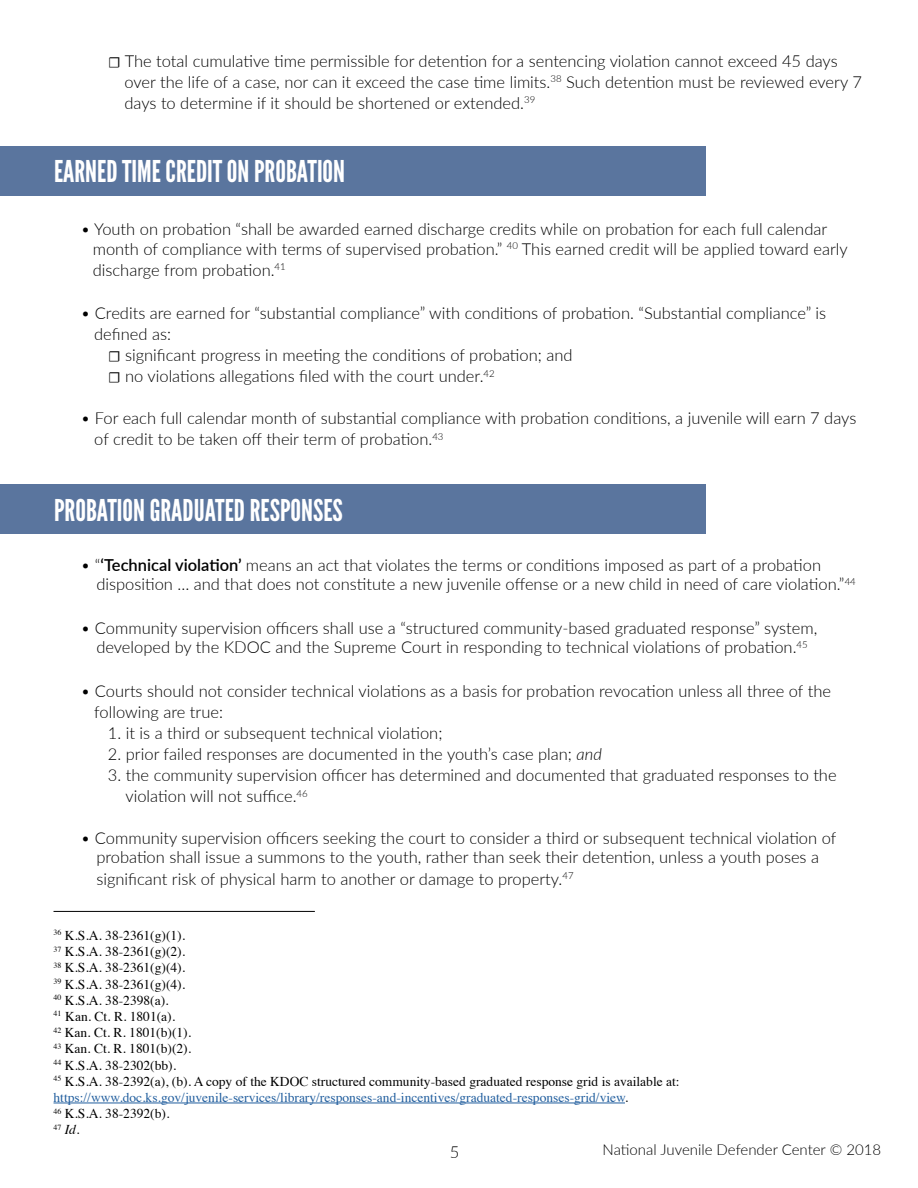
<style>
.page{position:relative;width:918px;height:1188px;background:#fff}
.page>*{position:absolute;margin:0;border:0;box-sizing:border-box;transform-origin:0 0}
.t1{font:30px "League Gothic";color:#fff}
.t2{font:300 16.5px/21px "Lato";color:#000}
.t3{font:300 15px "Lato";color:#000}
.t4{font:13.5px/16.2px "Times";color:#000}
.s1{font-family:"Minion Pro";font-weight:400;font-size:15px}
.s2{font-weight:600}
.s3{font-style:italic}
.s4{color:#215e9e}
</style>
<div class="page">
<div style="left:0;top:146px;width:706px;height:50px;background:#5a759e"></div>
<div style="left:0;top:484px;width:706px;height:50px;background:#5a759e"></div>
<hr style="left:54px;top:1103px;width:571px;height:1px;background:#215e9e">
<hr style="left:54px;top:911px;width:261px;height:1px;background:#000">
<p class="t2" style="left:108px;top:50px;width:731px"><span class="s1">☐</span> The total cumulative time permissible for detention for a sentencing violation cannot exceed 45 days</p>
<p class="t2" style="left:124px;top:71px;width:739px">over the life of a case, nor can it exceed the case time limits.<sup>38</sup> Such detention must be reviewed every 7 days to determine if it should be shortened or extended.<sup>39</sup></p>
<h1 class="t1" style="left:54px;top:153px;width:293px">EARNED TIME CREDIT ON PROBATION</h1>
<p class="t2" style="left:81px;top:218px;width:748px">• Youth on probation “shall be awarded earned discharge credits while on probation for each full calendar</p>
<p class="t2" style="left:93px;top:238px;width:757px">month of compliance with terms of supervised probation.” <sup>40</sup> This earned credit will be applied toward early discharge from probation.<sup>41</sup></p>
<p class="t2" style="left:81px;top:302px;width:747px">• Credits are earned for “substantial compliance” with conditions of probation. “Substantial compliance” is</p>
<p class="t2" style="left:94px;top:323px;width:78px">defined as:</p>
<p class="t2" style="left:108px;top:344px;width:466px"><span class="s1">☐</span> significant progress in meeting the conditions of probation; and</p>
<p class="t2" style="left:108px;top:365px;width:388px"><span class="s1">☐</span> no violations allegations filed with the court under.<sup>42</sup></p>
<p class="t2" style="left:94px;top:407px;width:764px;text-indent:-13px">• For each full calendar month of substantial compliance with probation conditions, a juvenile will earn 7 days of credit to be taken off their term of probation.<sup>43</sup></p>
<h1 class="t1" style="left:54px;top:492px;width:290px">PROBATION GRADUATED RESPONSES</h1>
<p class="t2" style="left:81px;top:554px;width:742px">• “<span class="s2">‘Technical violation’</span> means an act that violates the terms or conditions imposed as part of a probation</p>
<p class="t2" style="left:96px;top:573px;width:761px">disposition … and that does not constitute a new juvenile offense or a new child in need of care violation.”<sup>44</sup></p>
<p class="t2" style="left:81px;top:617px;width:738px">• Community supervision officers shall use a “structured community-based graduated response” system,</p>
<p class="t2" style="left:96px;top:636px;width:713px">developed by the KDOC and the Supreme Court in responding to technical violations of probation.<sup>45</sup></p>
<p class="t2" style="left:94px;top:680px;width:738px;text-indent:-13px">• Courts should not consider technical violations as a basis for probation revocation unless all three of the following are true:</p>
<p class="t2" style="left:108px;top:722px;width:336px">1. it is a third or subsequent technical violation;</p>
<p class="t2" style="left:108px;top:743px;width:495px">2. prior failed responses are documented in the youth’s case plan; <span class="s3">and</span></p>
<p class="t2" style="left:126px;top:764px;width:713px;text-indent:-18px">3. the community supervision officer has determined and documented that graduated responses to the violation will not suffice.<sup>46</sup></p>
<p class="t2" style="left:81px;top:827px;width:757px">• Community supervision officers seeking the court to consider a third or subsequent technical violation of</p>
<p class="t2" style="left:96px;top:846px;width:724px">probation shall issue a summons to the youth, rather than seek their detention, unless a youth poses a significant risk of physical harm to another or damage to property.<sup>47</sup></p>
<p class="t4" style="left:54px;top:926px;width:628px"><sup>36</sup> K.S.A. 38-2361(g)(1).<br><sup>37</sup> K.S.A. 38-2361(g)(2).<br><sup>38</sup> K.S.A. 38-2361(g)(4).<br><sup>39</sup> K.S.A. 38-2361(g)(4).<br><sup>40</sup> K.S.A. 38-2398(a).<br><sup>41</sup> Kan. Ct. R. 1801(a).<br><sup>42</sup> Kan. Ct. R. 1801(b)(1).<br><sup>43</sup> Kan. Ct. R. 1801(b)(2).<br><sup>44</sup> K.S.A. 38-2302(bb).<br><sup>45</sup> K.S.A. 38-2392(a), (b). A copy of the KDOC structured community-based graduated response grid is available at: <span class="s4">https://www.doc.ks.gov/juvenile-services/library/responses-and-incentives/graduated-responses-grid/view</span>.<br><sup>46</sup> K.S.A. 38-2392(b).<br><sup>47</sup> <span class="s3">Id.</span></p>
<p class="t2" style="left:450px;top:1141px;width:11px">5</p>
<p class="t3" style="left:603px;top:1139px;width:280px">National Juvenile Defender Center © 2018</p>
</div>
